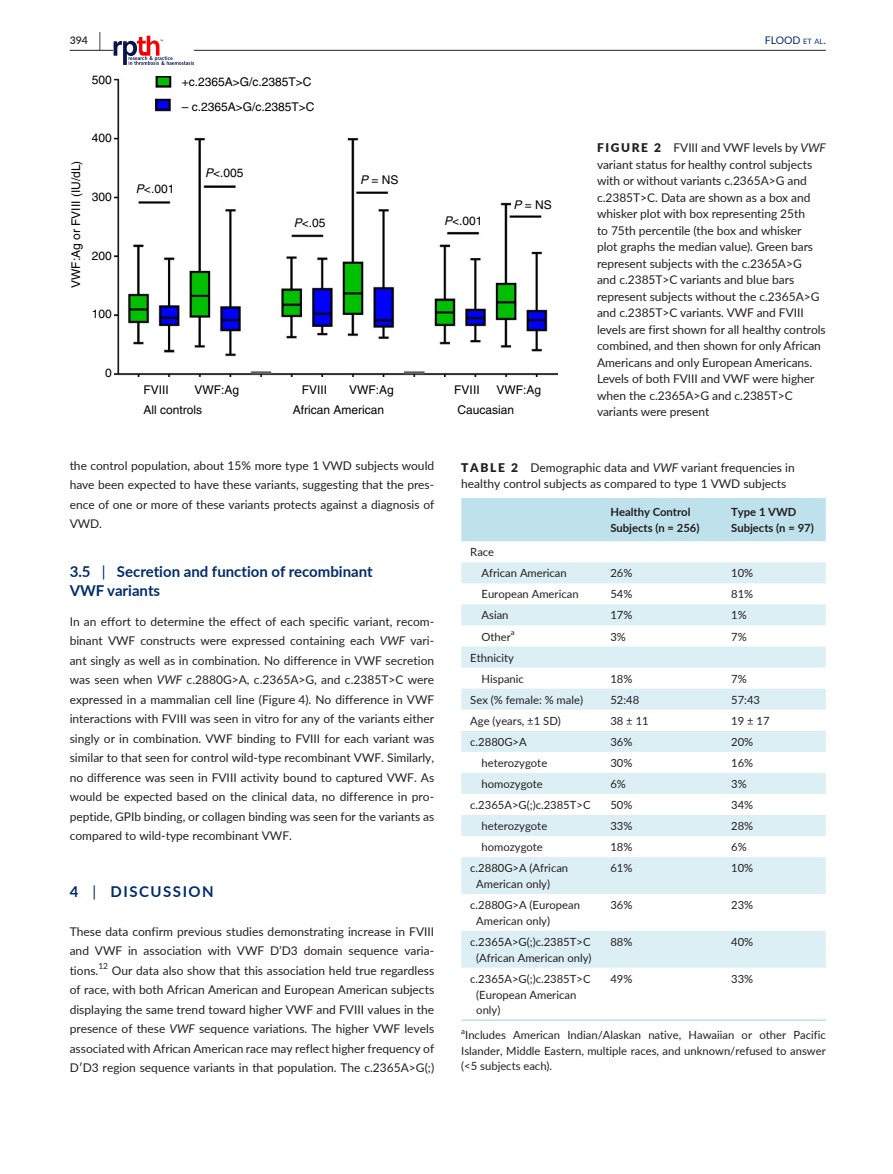
<style>
.page{position:relative;width:893px;height:1174px;background:#fff}
.page>*{position:absolute;margin:0;border:0;box-sizing:border-box;transform-origin:0 0}
.t1{font:700 15px/19.5px "Lato";color:#002c6b}
.t2{font:700 15px "Lato";letter-spacing:.1em;color:#002c6b}
.t3{font:12px/19.5px "Lato";letter-spacing:-.005em;color:#231f20;text-align:justify}
.t4{font:12px/19.5px "Helvetica";color:#000}
.t5{font:11.25px/15.8px "Lato";color:#231f20}
.t6{font:700 11.25px/15.8px "Lato";color:#231f20}
.t7{font:10.5px "Lato";color:#002c6b}
.t8{font:600 10.5px "Lato";color:#231f20}
.t9{font:7.8px "Lato";color:#231f20}
.s1{font-size:19.5px}
.s2{font-size:7.35px}
.s3{font-style:italic}
.s4{font-weight:900}
.s5{font-weight:400}
</style>
<div class="page">
<hr style="left:70px;top:50px;width:756px;height:1px;background:#231f20">
<svg style="left:114px;top:36px;width:80px;height:29px"></svg>
<img style="left:115px;top:76px;width:443px;height:301px">
<div style="left:461px;top:498px;width:365px;height:43px;background:#bee1eb"></div>
<svg style="left:461px;top:562px;width:365px;height:405px;fill:#dceff4"></svg>
<hr style="left:461px;top:1019px;width:140px;height:2px;background:#bee1eb">
<hr style="left:601px;top:1019px;width:121px;height:2px;background:#bee1eb">
<hr style="left:722px;top:1019px;width:104px;height:2px;background:#bee1eb">
<p class="t8" style="left:70px;top:33px;width:33px">394 <span class="s1">|</span></p>
<p class="t7" style="left:765px;top:33px;width:62px">FLOOD <span class="s2">et al</span>.</p>
<p class="t4" style="left:92px;top:70px;width:22px">500</p>
<p class="t4" style="left:66px;top:288px;width:129px;rotate:-90deg">VWF:Ag or FVIII (IU/dL)</p>
<p class="t4" style="left:92px;top:128px;width:22px">400</p>
<p class="t4" style="left:92px;top:187px;width:22px">300</p>
<p class="t4" style="left:92px;top:245px;width:22px">200</p>
<p class="t4" style="left:92px;top:304px;width:22px">100</p>
<p class="t4" style="left:105px;top:363px;width:8px">0</p>
<p class="t4" style="left:182px;top:72px;width:131px">+c.2365A&gt;G/c.2385T&gt;C</p>
<p class="t4" style="left:182px;top:97px;width:134px">– c.2365A&gt;G/c.2385T&gt;C</p>
<p class="t4" style="left:136px;top:179px;width:40px"><span class="s3">P</span>&lt;.001</p>
<p class="t4" style="left:205px;top:163px;width:40px"><span class="s3">P</span>&lt;.005</p>
<p class="t4" style="left:360px;top:170px;width:40px"><span class="s3">P</span> = NS</p>
<p class="t4" style="left:294px;top:213px;width:33px"><span class="s3">P</span>&lt;.05</p>
<p class="t4" style="left:444px;top:211px;width:40px"><span class="s3">P</span>&lt;.001</p>
<p class="t4" style="left:513px;top:195px;width:40px"><span class="s3">P</span> = NS</p>
<p class="t4" style="left:144px;top:380px;width:27px">FVIII</p>
<p class="t4" style="left:302px;top:380px;width:27px">FVIII</p>
<p class="t4" style="left:349px;top:380px;width:46px">VWF:Ag</p>
<p class="t4" style="left:454px;top:380px;width:27px">FVIII</p>
<p class="t4" style="left:496px;top:380px;width:46px">VWF:Ag</p>
<p class="t4" style="left:144px;top:380px;width:97px;text-indent:51px">VWF:Ag<br>All controls</p>
<p class="t4" style="left:293px;top:400px;width:93px">African American</p>
<p class="t4" style="left:457px;top:400px;width:58px">Caucasian</p>
<p class="t3" style="left:597px;top:139px;width:230px;line-height:16.5px;text-align:left"><span class="s4">FIGURE 2</span> FVIII and VWF levels by <span class="s3">VWF </span>variant status for healthy control subjects with or without variants c.2365A&gt;G and c.2385T&gt;C. Data are shown as a box and whisker plot with box representing 25th<br>to 75th percentile (the box and whisker<br>plot graphs the median value). Green bars represent subjects with the c.2365A&gt;G<br>and c.2385T&gt;C variants and blue bars represent subjects without the c.2365A&gt;G and c.2385T&gt;C variants. VWF and FVIII levels are first shown for all healthy controls combined, and then shown for only African Americans and only European Americans.<br>Levels of both FVIII and VWF were higher when the c.2365A&gt;G and c.2385T&gt;C variants were present</p>
<p class="t3" style="left:70px;top:455px;width:366px">the control population, about 15% more type 1 VWD subjects would have been expected to have these variants, suggesting that the pres&shy;ence of one or more of these variants protects against a diagnosis of VWD.</p>
<p class="t1" style="left:70px;top:561px;width:305px">3.5 <span class="s5">|</span> Secretion and function of recombinant<br>VWF variants</p>
<p class="t3" style="left:70px;top:611px;width:366px">In an effort to determine the effect of each specific variant, recom&shy;binant VWF constructs were expressed containing each <span class="s3">VWF</span> vari&shy;ant singly as well as in combination. No difference in VWF secretion was seen when <span class="s3">VWF</span> c.2880G&gt;A, c.2365A&gt;G, and c.2385T&gt;C were expressed in a mammalian cell line (Figure 4). No difference in VWF interactions with FVIII was seen in vitro for any of the variants either singly or in combination. VWF binding to FVIII for each variant was similar to that seen for control wild-type recombinant VWF. Similarly, no difference was seen in FVIII activity bound to captured VWF. As would be expected based on the clinical data, no difference in pro&shy;peptide, GPIb binding, or collagen binding was seen for the variants as compared to wild-type recombinant VWF.</p>
<p class="t2" style="left:70px;top:880px;width:146px">4 <span class="s5">|</span> DISCUSSION</p>
<p class="t3" style="left:70px;top:921px;width:366px">These data confirm previous studies demonstrating increase in FVIII and VWF in association with VWF D’D3 domain sequence varia&shy;tions.<sup>12</sup> Our data also show that this association held true regardless of race, with both African American and European American subjects displaying the same trend toward higher VWF and FVIII values in the presence of these <span class="s3">VWF</span> sequence variations. The higher VWF levels associated with African American race may reflect higher frequency of D′D3 region sequence variants in that population. The c.2365A&gt;G(;)</p>
<p class="t3" style="left:461px;top:458px;width:335px;line-height:16.5px"><span class="s4">TABLE 2</span> Demographic data and <span class="s3">VWF</span> variant frequencies in healthy control subjects as compared to type 1 VWD subjects</p>
<p class="t6" style="left:610px;top:504px;width:91px">Healthy Control<br>Subjects (n = 256)</p>
<p class="t6" style="left:731px;top:504px;width:84px">Type 1 VWD<br>Subjects (n = 97)</p>
<p class="t5" style="left:482px;top:541px;width:87px;line-height:21px;text-indent:-11px">Race<br>African American</p>
<p class="t5" style="left:610px;top:565px;width:24px">26%</p>
<p class="t5" style="left:731px;top:565px;width:24px">10%</p>
<p class="t5" style="left:482px;top:586px;width:99px">European American</p>
<p class="t5" style="left:610px;top:586px;width:24px">54%</p>
<p class="t5" style="left:731px;top:586px;width:24px">81%</p>
<p class="t5" style="left:482px;top:607px;width:29px">Asian</p>
<p class="t5" style="left:610px;top:607px;width:24px">17%</p>
<p class="t5" style="left:731px;top:607px;width:17px">1%</p>
<p class="t5" style="left:482px;top:628px;width:31px">Other</p>
<p class="t9" style="left:511px;top:627px;width:5px">a</p>
<p class="t5" style="left:610px;top:628px;width:17px">3%</p>
<p class="t5" style="left:731px;top:628px;width:17px">7%</p>
<p class="t5" style="left:482px;top:646px;width:44px;line-height:21px;text-indent:-11px">Ethnicity<br>Hispanic</p>
<p class="t5" style="left:610px;top:670px;width:24px">18%</p>
<p class="t5" style="left:731px;top:670px;width:17px">7%</p>
<p class="t5" style="left:470px;top:691px;width:114px">Sex (% female: % male)</p>
<p class="t5" style="left:610px;top:691px;width:30px">52:48</p>
<p class="t5" style="left:731px;top:691px;width:30px">57:43</p>
<p class="t5" style="left:470px;top:712px;width:92px">Age (years, ±1 SD)</p>
<p class="t5" style="left:610px;top:712px;width:40px">38 ± 11</p>
<p class="t5" style="left:731px;top:712px;width:40px">19 ± 17</p>
<p class="t5" style="left:470px;top:733px;width:58px">c.2880G&gt;A</p>
<p class="t5" style="left:610px;top:733px;width:24px">36%</p>
<p class="t5" style="left:731px;top:733px;width:24px">20%</p>
<p class="t5" style="left:482px;top:754px;width:67px">heterozygote</p>
<p class="t5" style="left:610px;top:754px;width:24px">30%</p>
<p class="t5" style="left:731px;top:754px;width:24px">16%</p>
<p class="t5" style="left:482px;top:775px;width:63px">homozygote</p>
<p class="t5" style="left:610px;top:775px;width:17px">6%</p>
<p class="t5" style="left:731px;top:775px;width:17px">3%</p>
<p class="t5" style="left:470px;top:796px;width:122px">c.2365A&gt;G(;)c.2385T&gt;C</p>
<p class="t5" style="left:610px;top:796px;width:24px">50%</p>
<p class="t5" style="left:731px;top:796px;width:24px">34%</p>
<p class="t5" style="left:482px;top:817px;width:67px">heterozygote</p>
<p class="t5" style="left:610px;top:817px;width:24px">33%</p>
<p class="t5" style="left:731px;top:817px;width:24px">28%</p>
<p class="t5" style="left:482px;top:838px;width:63px">homozygote</p>
<p class="t5" style="left:610px;top:838px;width:24px">18%</p>
<p class="t5" style="left:731px;top:838px;width:17px">6%</p>
<p class="t5" style="left:476px;top:860px;width:93px;text-indent:-6px">c.2880G&gt;A (African<br>American only)</p>
<p class="t5" style="left:610px;top:860px;width:24px">61%</p>
<p class="t5" style="left:731px;top:860px;width:24px">10%</p>
<p class="t5" style="left:476px;top:896px;width:105px;text-indent:-6px">c.2880G&gt;A (European<br>American only)</p>
<p class="t5" style="left:610px;top:896px;width:24px">36%</p>
<p class="t5" style="left:731px;top:896px;width:24px">23%</p>
<p class="t5" style="left:470px;top:933px;width:123px;text-align:center">c.2365A&gt;G(;)c.2385T&gt;C (African American only)</p>
<p class="t5" style="left:610px;top:933px;width:24px">88%</p>
<p class="t5" style="left:731px;top:933px;width:24px">40%</p>
<p class="t5" style="left:476px;top:970px;width:116px;text-indent:-6px">c.2365A&gt;G(;)c.2385T&gt;C (European American only)</p>
<p class="t5" style="left:610px;top:970px;width:24px">49%</p>
<p class="t5" style="left:731px;top:970px;width:24px">33%</p>
<p class="t9" style="left:461px;top:1025px;width:5px">a</p>
<p class="t5" style="left:461px;top:1026px;width:366px;text-align:justify;text-indent:4px">Includes American Indian/Alaskan native, Hawaiian or other Pacific Islander, Middle Eastern, multiple races, and unknown/refused to answer (&lt;5 subjects each).</p>
</div>
